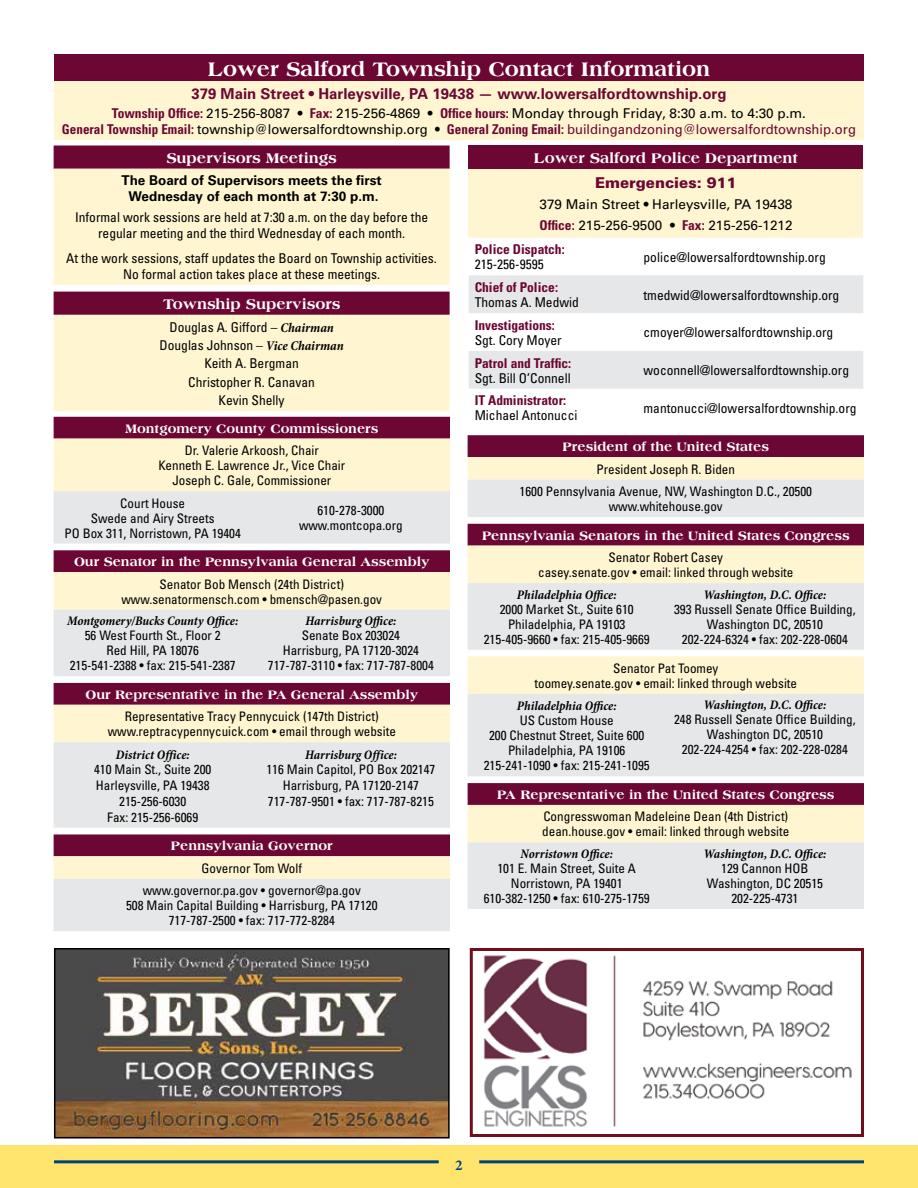
<style>
.page{position:relative;width:918px;height:1188px;background:#fff}
.page>*{position:absolute;margin:0;border:0;box-sizing:border-box;transform-origin:0 0}
.t1{font:800 21px "Americana";color:#fff}
.t2{font:800 15px "Americana";color:#fff}
.t3{font:700 15px "Univers";color:#6c0633}
.t4{font:900 15px "Univers";color:#6c0633}
.t5{font:700 15px "Minion Pro";color:#00447c}
.t6{font:condensed 13.5px/18.3px "Univers";color:#000;text-align:center}
.t7{font:13.5px/16.2px "Univers";color:#000;text-align:center}
.t8{font:700 condensed 13.5px "Univers";color:#6c0633}
.t9{font:700 13.5px/16.2px "Univers";color:#000;text-align:center}
.t10{font:condensed 13.2px/15px "Univers";color:#000;text-align:center}
.t11{font:800 13.2px "Americana";color:#fff}
.t12{font:italic 700 condensed 13.2px "Minion Pro";letter-spacing:-.005em;color:#000}
.s1{font-weight:700;font-stretch:condensed;color:#6c0633}
.s2{color:#6c0633}
.s3{font-family:"Minion Pro";font-weight:700;font-style:italic}
</style>
<div class="page">
<div style="left:0;top:1145px;width:918px;height:43px;background:#ffe46d"></div>
<hr style="left:54px;top:1160px;width:385px;height:3px;background:#00447c">
<hr style="left:479px;top:1160px;width:385px;height:3px;background:#00447c">
<div style="left:54px;top:54px;width:810px;height:28px;background:#6c0633"></div>
<div style="left:54px;top:82px;width:810px;height:58px;background:#fff5d1"></div>
<div style="left:54px;top:146px;width:396px;height:23px;background:#6c0633"></div>
<svg style="left:54px;top:169px;width:396px;height:242px;background:#f0dec3"></svg>
<div style="left:469px;top:146px;width:394px;height:23px;background:#6c0633"></div>
<div style="left:469px;top:169px;width:394px;height:69px;background:#fff5d1"></div>
<svg style="left:469px;top:275px;width:394px;height:114px;fill:#e6e7e8"></svg>
<div style="left:54px;top:417px;width:396px;height:22px;background:#6c0633"></div>
<div style="left:54px;top:439px;width:396px;height:52px;background:#fff5d1"></div>
<svg style="left:54px;top:491px;width:396px;height:440px;background:#dacac9"></svg>
<div style="left:468px;top:435px;width:396px;height:22px;background:#6c0633"></div>
<div style="left:468px;top:457px;width:396px;height:23px;background:#fff5d1"></div>
<svg style="left:468px;top:480px;width:396px;height:429px;background:#e1d5d0"></svg>
<img style="left:483px;top:955px;width:369px;height:172px">
<div style="left:470px;top:948px;width:394px;height:189px;border:3px solid #700e1e"></div>
<img style="left:57px;top:951px;width:390px;height:184px">
<div style="left:54px;top:948px;width:396px;height:190px;border:2px solid #000"></div>
<h1 class="t1" style="left:208px;top:56px;width:504px">Lower Salford Township Contact Information</h1>
<p class="t3" style="left:191px;top:85px;width:537px">379 Main Street • Harleysville, PA 19438 — www.lowersalfordtownship.org</p>
<p class="t7" style="left:62px;top:105px;width:796px"><span class="s1">Township Office:</span> 215-256-8087 • <span class="s1">Fax:</span> 215-256-4869 • <span class="s1">Office hours:</span> Monday through Friday, 8:30 a.m. to 4:30 p.m.<br><span class="s1">General Township Email:</span> township@lowersalfordtownship.org • <span class="s1">General Zoning Email:</span> <span class="s2">buildingandzoning@lowersalfordtownship.org</span></p>
<p class="t2" style="left:166px;top:149px;width:172px">Supervisors Meetings</p>
<p class="t9" style="left:121px;top:172px;width:262px">The Board of Supervisors meets the first<br>Wednesday of each month at 7:30 p.m.</p>
<p class="t6" style="left:75px;top:209px;width:355px;line-height:16.2px">Informal work sessions are held at 7:30 a.m. on the day before the regular meeting and the third Wednesday of each month.</p>
<p class="t6" style="left:66px;top:250px;width:372px;line-height:16.2px">At the work sessions, staff updates the Board on Township activities.<br>No formal action takes place at these meetings.</p>
<p class="t2" style="left:163px;top:295px;width:179px">Township Supervisors</p>
<p class="t6" style="left:160px;top:317px;width:186px">Douglas A. Gifford – <span class="s3">Chairman<br></span>Douglas Johnson – <span class="s3">Vice Chairman<br></span>Keith A. Bergman<br>Christopher R. Canavan<br>Kevin Shelly</p>
<p class="t2" style="left:534px;top:149px;width:266px">Lower Salford Police Department</p>
<p class="t4" style="left:595px;top:173px;width:143px">Emergencies: 911</p>
<p class="t7" style="left:539px;top:194px;width:255px;line-height:21px;text-align:left">379 Main Street • Harleysville, PA 19438<br><span class="s1">Office:</span> 215-256-9500 • <span class="s1">Fax:</span> 215-256-1212</p>
<p class="t8" style="left:475px;top:241px;width:92px">Police Dispatch:</p>
<p class="t6" style="left:475px;top:255px;width:70px">215-256-9595</p>
<p class="t6" style="left:644px;top:248px;width:184px">police@lowersalfordtownship.org</p>
<p class="t8" style="left:475px;top:279px;width:85px">Chief of Police:</p>
<p class="t6" style="left:475px;top:293px;width:106px">Thomas A. Medwid</p>
<p class="t6" style="left:644px;top:286px;width:197px">tmedwid@lowersalfordtownship.org</p>
<p class="t8" style="left:475px;top:317px;width:82px">Investigations:</p>
<p class="t6" style="left:475px;top:331px;width:88px">Sgt. Cory Moyer</p>
<p class="t6" style="left:644px;top:323px;width:191px">cmoyer@lowersalfordtownship.org</p>
<p class="t8" style="left:475px;top:355px;width:98px">Patrol and Traffic:</p>
<p class="t6" style="left:475px;top:369px;width:97px">Sgt. Bill O’Connell</p>
<p class="t6" style="left:644px;top:361px;width:207px">woconnell@lowersalfordtownship.org</p>
<p class="t8" style="left:475px;top:392px;width:93px">IT Administrator:</p>
<p class="t6" style="left:475px;top:406px;width:104px">Michael Antonucci</p>
<p class="t6" style="left:644px;top:399px;width:215px">mantonucci@lowersalfordtownship.org</p>
<p class="t11" style="left:125px;top:420px;width:255px">Montgomery County Commissioners</p>
<p class="t10" style="left:158px;top:443px;width:188px">Dr. Valerie Arkoosh, Chair<br>Kenneth E. Lawrence Jr., Vice Chair<br>Joseph C. Gale, Commissioner</p>
<p class="t10" style="left:65px;top:495px;width:178px">Court House<br>Swede and Airy Streets<br>PO Box 311, Norristown, PA 19404</p>
<p class="t10" style="left:299px;top:503px;width:105px">610-278-3000 www.montcopa.org</p>
<p class="t11" style="left:74px;top:554px;width:357px">Our Senator in the Pennsylvania General Assembly</p>
<p class="t10" style="left:122px;top:576px;width:262px">Senator Bob Mensch (24th District) www.senatormensch.com • bmensch@pasen.gov</p>
<p class="t12" style="left:67px;top:612px;width:172px">Montgomery/Bucks County Office:</p>
<p class="t10" style="left:70px;top:628px;width:168px">56 West Fourth St., Floor 2<br>Red Hill, PA 18076<br>215-541-2388 • fax: 215-541-2387</p>
<p class="t12" style="left:306px;top:612px;width:92px">Harrisburg Office:</p>
<p class="t10" style="left:268px;top:628px;width:168px">Senate Box 203024<br>Harrisburg, PA 17120-3024<br>717-787-3110 • fax: 717-787-8004</p>
<p class="t11" style="left:85px;top:687px;width:334px">Our Representative in the PA General Assembly</p>
<p class="t10" style="left:108px;top:709px;width:290px">Representative Tracy Pennycuick (147th District) www.reptracypennycuick.com • email through website</p>
<p class="t12" style="left:116px;top:745px;width:75px">District Office:</p>
<p class="t10" style="left:94px;top:762px;width:119px;line-height:15.8px">410 Main St., Suite 200<br>Harleysville, PA 19438<br>215-256-6030<br>Fax: 215-256-6069</p>
<p class="t12" style="left:305px;top:745px;width:93px">Harrisburg Office:</p>
<p class="t10" style="left:266px;top:762px;width:171px;line-height:15.8px">116 Main Capitol, PO Box 202147<br>Harrisburg, PA 17120-2147<br>717-787-9501 • fax: 717-787-8215</p>
<p class="t11" style="left:171px;top:838px;width:163px">Pennsylvania Governor</p>
<p class="t10" style="left:143px;top:857px;width:220px;line-height:22.5px">Governor Tom Wolf www.governor.pa.gov • governor@pa.gov</p>
<p class="t10" style="left:126px;top:898px;width:253px">508 Main Capital Building • Harrisburg, PA 17120<br>717-787-2500 • fax: 717-772-8284</p>
<p class="t11" style="left:563px;top:439px;width:208px">President of the United States</p>
<p class="t10" style="left:520px;top:457px;width:294px;line-height:22.5px">President Joseph R. Biden<br>1600 Pennsylvania Avenue, NW, Washington D.C., 20500</p>
<p class="t10" style="left:609px;top:499px;width:115px">www.whitehouse.gov</p>
<p class="t11" style="left:482px;top:527px;width:369px">Pennsylvania Senators in the United States Congress</p>
<p class="t10" style="left:538px;top:550px;width:257px">Senator Robert Casey<br>casey.senate.gov • email: linked through website</p>
<p class="t12" style="left:517px;top:585px;width:101px">Philadelphia Office:</p>
<p class="t10" style="left:484px;top:601px;width:168px">2000 Market St., Suite 610<br>Philadelphia, PA 19103<br>215-405-9660 • fax: 215-405-9669</p>
<p class="t12" style="left:704px;top:585px;width:124px">Washington, D.C. Office:</p>
<p class="t10" style="left:674px;top:601px;width:183px">393 Russell Senate Office Building,<br>Washington DC, 20510<br>202-224-6324 • fax: 202-228-0604</p>
<p class="t10" style="left:534px;top:661px;width:264px">Senator Pat Toomey<br>toomey.senate.gov • email: linked through website</p>
<p class="t12" style="left:517px;top:697px;width:101px">Philadelphia Office:</p>
<p class="t10" style="left:484px;top:713px;width:168px">US Custom House<br>200 Chestnut Street, Suite 600<br>Philadelphia, PA 19106<br>215-241-1090 • fax: 215-241-1095</p>
<p class="t12" style="left:704px;top:696px;width:124px">Washington, D.C. Office:</p>
<p class="t10" style="left:674px;top:712px;width:183px">248 Russell Senate Office Building,<br>Washington DC, 20510<br>202-224-4254 • fax: 202-228-0284</p>
<p class="t11" style="left:497px;top:787px;width:339px">PA Representative in the United States Congress</p>
<p class="t10" style="left:542px;top:809px;width:249px;text-align:left">Congresswoman Madeleine Dean (4th District) dean.house.gov • email: linked through website</p>
<p class="t12" style="left:521px;top:845px;width:94px">Norristown Office:</p>
<p class="t10" style="left:484px;top:861px;width:168px">101 E. Main Street, Suite A<br>Norristown, PA 19401<br>610-382-1250 • fax: 610-275-1759</p>
<p class="t12" style="left:704px;top:845px;width:124px">Washington, D.C. Office:</p>
<p class="t10" style="left:707px;top:861px;width:118px">129 Cannon HOB<br>Washington, DC 20515<br>202-225-4731</p>
<p class="t5" style="left:455px;top:1154px;width:9px">2</p>
</div>
